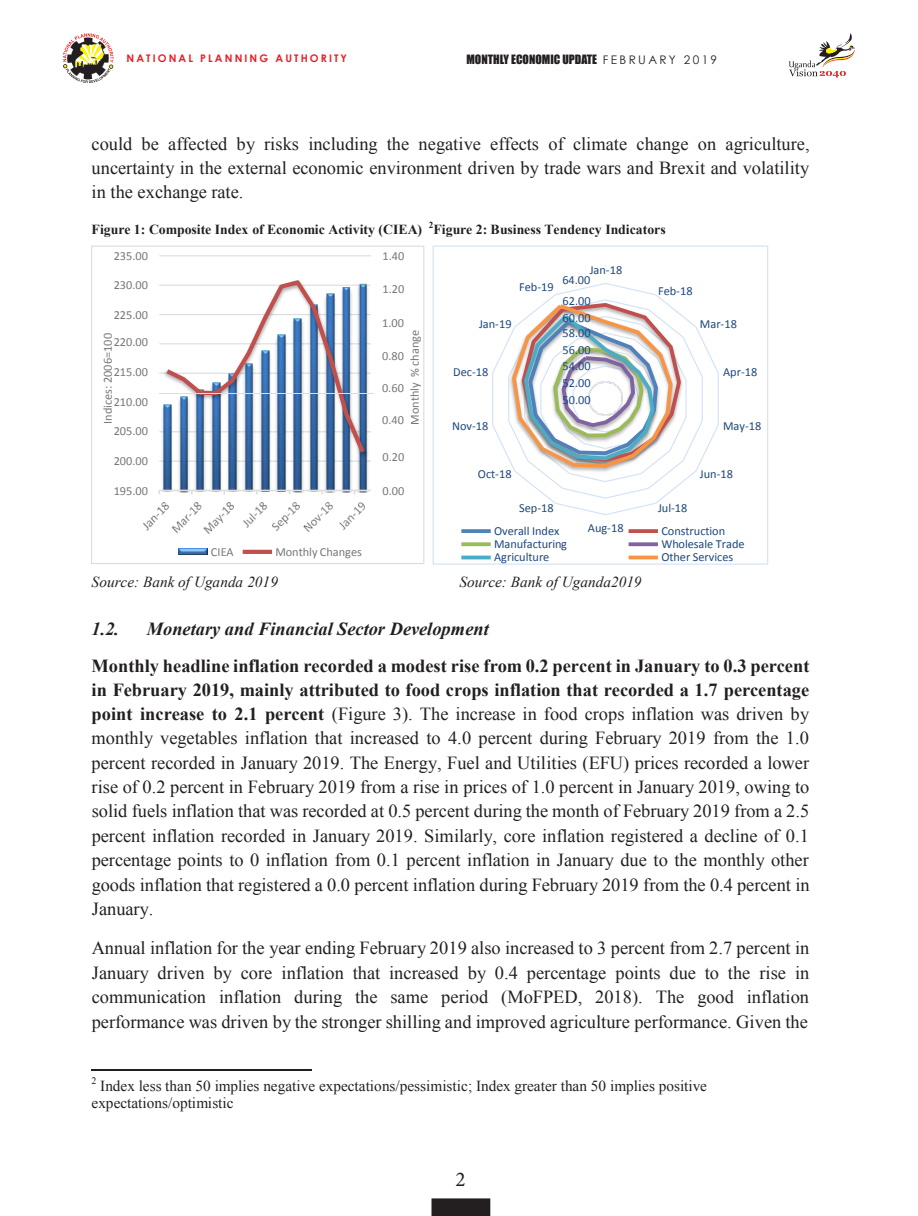
<style>
.page{position:relative;width:918px;height:1216px;background:#fff}
.page>*{position:absolute;margin:0;border:0;box-sizing:border-box;transform-origin:0 0}
.t1{font:21px "Minion Pro";color:#231f20}
.t2{font:18.38px/24.3px "Times New Roman";color:#231f20;text-align:justify}
.t3{font:700 18.38px/36.8px "Times New Roman";color:#231f20}
.t4{font:italic 700 18.38px "Times New Roman";color:#231f20}
.t5{font:15.22px/17.7px "Times New Roman";color:#231f20}
.t6{font:italic 15.22px "Times New Roman";letter-spacing:.005em;color:#231f20}
.t7{font:700 13.83px "Times New Roman";color:#231f20}
.t8{font:12.25px/13.1px "Calibri";color:#1e487c}
.t9{font:12.25px "Calibri";color:#75777a}
.t10{font:11.9px "Impact";color:#231f20}
.t11{font:700 10.5px "Century Gothic";letter-spacing:.2em;color:#ee1d23}
.t12{font:9.97px "Times New Roman";color:#231f20}
.s1{font-family:"Century Gothic"}
.s2{font-style:italic}
.s3{font-weight:700}
</style>
<div class="page">
<svg style="left:788px;top:33px;width:67px;height:45px"></svg>
<div style="left:432px;top:1199px;width:57px;height:15px;background:#231f20"></div>
<div style="left:431px;top:1198px;width:59px;height:17px;border:2px solid #231f20"></div>
<svg style="left:63px;top:33px;width:50px;height:50px"></svg>
<svg style="left:492px;top:287px;width:227px;height:228px"></svg>
<svg style="left:461px;top:529px;width:30px;height:4px"></svg>
<svg style="left:628px;top:529px;width:30px;height:4px"></svg>
<svg style="left:461px;top:542px;width:30px;height:4px"></svg>
<svg style="left:628px;top:542px;width:30px;height:4px"></svg>
<svg style="left:461px;top:555px;width:30px;height:4px"></svg>
<svg style="left:628px;top:555px;width:30px;height:4px"></svg>
<div style="left:432px;top:245px;width:336px;height:319px;border:1px solid #d3e2f4"></div>
<img style="left:519px;top:283px;width:104px;height:24px">
<img style="left:658px;top:287px;width:36px;height:10px">
<img style="left:492px;top:318px;width:21px;height:12px">
<img style="left:562px;top:311px;width:30px;height:95px">
<img style="left:700px;top:318px;width:19px;height:12px">
<img style="left:492px;top:468px;width:21px;height:12px">
<img style="left:700px;top:468px;width:19px;height:12px">
<img style="left:519px;top:501px;width:36px;height:13px">
<img style="left:658px;top:501px;width:31px;height:13px">
<img style="left:494px;top:562px;width:75px;height:2px">
<img style="left:661px;top:562px;width:86px;height:2px">
<hr style="left:92px;top:1069px;width:220px;height:1px;background:#231f20">
<hr style="left:159px;top:460px;width:212px;height:1px;background:#dcdddf">
<img style="left:159px;top:460px;width:16px;height:29px">
<img style="left:175px;top:460px;width:17px;height:32px">
<img style="left:192px;top:460px;width:16px;height:29px">
<img style="left:208px;top:460px;width:16px;height:32px">
<img style="left:224px;top:460px;width:16px;height:29px">
<img style="left:240px;top:460px;width:17px;height:32px">
<img style="left:257px;top:460px;width:16px;height:29px">
<img style="left:273px;top:460px;width:16px;height:29px">
<hr style="left:159px;top:314px;width:212px;height:1px;background:#dcdddf">
<img style="left:289px;top:460px;width:16px;height:32px">
<img style="left:305px;top:460px;width:17px;height:29px">
<img style="left:322px;top:460px;width:16px;height:32px">
<hr style="left:159px;top:284px;width:212px;height:2px;background:#dcdddf">
<img style="left:338px;top:460px;width:5px;height:32px">
<img style="left:164px;top:460px;width:7px;height:29px">
<img style="left:180px;top:460px;width:8px;height:29px">
<img style="left:196px;top:460px;width:8px;height:29px">
<img style="left:213px;top:460px;width:7px;height:29px">
<img style="left:229px;top:460px;width:7px;height:29px">
<img style="left:343px;top:460px;width:27px;height:32px">
<img style="left:245px;top:460px;width:8px;height:29px">
<img style="left:261px;top:460px;width:8px;height:29px">
<img style="left:278px;top:460px;width:7px;height:29px">
<img style="left:294px;top:460px;width:7px;height:29px">
<img style="left:310px;top:460px;width:8px;height:29px">
<img style="left:326px;top:460px;width:8px;height:29px">
<hr style="left:159px;top:489px;width:212px;height:2px;background:#dcdddf">
<img style="left:160px;top:284px;width:210px;height:176px">
<svg style="left:162px;top:280px;width:206px;height:177px"></svg>
<hr style="left:159px;top:255px;width:212px;height:1px;background:#dcdddf">
<img style="left:143px;top:502px;width:91px;height:31px">
<img style="left:243px;top:502px;width:121px;height:29px">
<img style="left:178px;top:548px;width:29px;height:7px">
<div style="left:243px;top:549px;width:29px;height:5px;background:#c0504d"></div>
<div style="left:91px;top:245px;width:333px;height:319px;border:1px solid #dcdddf"></div>
<img style="left:159px;top:317px;width:215px;height:121px">
<hr style="left:159px;top:393px;width:214px;height:1px;background:#dcdddf">
<img style="left:422px;top:328px;width:1px;height:98px">
<p class="t11" style="left:126px;top:51px;width:222px">NATIONAL PLANNING AUTHORITY</p>
<p class="t10" style="left:466px;top:50px;width:252px">MONTHLY ECONOMIC UPDATE <span class="s1">F E B R U A R Y 2 0 1 9</span></p>
<p class="t2" style="left:92px;top:131px;width:719px">could be affected by risks including the negative effects of climate change on agriculture, uncertainty in the external economic environment driven by trade wars and Brexit and volatility in the exchange rate.</p>
<p class="t7" style="left:92px;top:219px;width:575px">Figure 1: Composite Index of Economic Activity (CIEA) <sup>2</sup>Figure 2: Business Tendency Indicators</p>
<p class="t9" style="left:114px;top:247px;width:36px">235.00</p>
<p class="t9" style="left:382px;top:247px;width:23px">1.40</p>
<p class="t9" style="left:114px;top:277px;width:36px">230.00</p>
<p class="t9" style="left:382px;top:281px;width:23px">1.20</p>
<p class="t9" style="left:114px;top:306px;width:36px">225.00</p>
<p class="t9" style="left:382px;top:314px;width:23px">1.00</p>
<p class="t9" style="left:114px;top:334px;width:36px">220.00</p>
<p class="t9" style="left:382px;top:347px;width:23px">0.80</p>
<p class="t9" style="left:114px;top:363px;width:36px">215.00</p>
<p class="t9" style="left:382px;top:379px;width:23px">0.60</p>
<p class="t9" style="left:114px;top:393px;width:36px">210.00</p>
<p class="t9" style="left:382px;top:411px;width:23px">0.40</p>
<p class="t9" style="left:114px;top:422px;width:36px">205.00</p>
<p class="t9" style="left:114px;top:452px;width:36px">200.00</p>
<p class="t9" style="left:382px;top:448px;width:23px">0.20</p>
<p class="t9" style="left:114px;top:482px;width:36px">195.00</p>
<p class="t9" style="left:382px;top:482px;width:23px">0.00</p>
<p class="t9" style="left:99px;top:424px;width:92px;rotate:-90deg">Indices: 2006=100</p>
<p class="t9" style="left:406px;top:424px;width:96px;rotate:-90deg">Monthly % change</p>
<p class="t9" style="left:211px;top:543px;width:24px">CIEA</p>
<p class="t9" style="left:275px;top:543px;width:88px">Monthly Changes</p>
<p class="t8" style="left:590px;top:263px;width:34px">Jan-18</p>
<p class="t8" style="left:519px;top:280px;width:36px">Feb-19</p>
<p class="t8" style="left:562px;top:269px;width:30px;line-height:20.7px">64.00<br>62.00</p>
<p class="t8" style="left:658px;top:284px;width:36px">Feb-18</p>
<p class="t8" style="left:479px;top:317px;width:34px">Jan-19</p>
<p class="t8" style="left:562px;top:309px;width:30px;line-height:15.4px">60.00<br>58.00</p>
<p class="t8" style="left:562px;top:341px;width:30px;line-height:16.6px;text-align:justify">56.00<br>54.00<br>52.00<br>50.00</p>
<p class="t8" style="left:700px;top:317px;width:38px">Mar-18</p>
<p class="t8" style="left:453px;top:365px;width:37px">Dec-18</p>
<p class="t8" style="left:723px;top:365px;width:36px">Apr-18</p>
<p class="t8" style="left:452px;top:419px;width:38px">Nov-18</p>
<p class="t8" style="left:723px;top:419px;width:40px">May-18</p>
<p class="t8" style="left:478px;top:467px;width:35px">Oct-18</p>
<p class="t8" style="left:700px;top:467px;width:35px">Jun-18</p>
<p class="t8" style="left:519px;top:500px;width:36px">Sep-18</p>
<p class="t8" style="left:658px;top:500px;width:31px">Jul-18</p>
<p class="t8" style="left:494px;top:524px;width:74px">Overall Index<br>Manufacturing<br>Agriculture</p>
<p class="t8" style="left:588px;top:520px;width:37px">Aug-18</p>
<p class="t8" style="left:661px;top:524px;width:85px">Construction<br>Wholesale Trade<br>Other Services</p>
<p class="t6" style="left:92px;top:572px;width:188px">Source: Bank of Uganda 2019</p>
<p class="t6" style="left:459px;top:572px;width:184px">Source: Bank of Uganda2019</p>
<p class="t4" style="left:92px;top:616px;width:29px">1.2.</p>
<p class="t3" style="left:92px;top:610px;width:719px;text-indent:55px"><span class="s2">Monetary and Financial Sector Development<br></span>Monthly headline inflation recorded a modest rise from 0.2 percent in January to 0.3 percent</p>
<p class="t2" style="left:92px;top:677px;width:719px"><span class="s3">in February 2019, mainly attributed to food crops inflation that recorded a 1.7 percentage point increase to 2.1 percent</span> (Figure 3). The increase in food crops inflation was driven by monthly vegetables inflation that increased to 4.0 percent during February 2019 from the 1.0 percent recorded in January 2019. The Energy, Fuel and Utilities (EFU) prices recorded a lower rise of 0.2 percent in February 2019 from a rise in prices of 1.0 percent in January 2019, owing to solid fuels inflation that was recorded at 0.5 percent during the month of February 2019 from a 2.5 percent inflation recorded in January 2019. Similarly, core inflation registered a decline of 0.1 percentage points to 0 inflation from 0.1 percent inflation in January due to the monthly other goods inflation that registered a 0.0 percent inflation during February 2019 from the 0.4 percent in January.</p>
<p class="t2" style="left:92px;top:935px;width:719px">Annual inflation for the year ending February 2019 also increased to 3 percent from 2.7 percent in January driven by core inflation that increased by 0.4 percentage points due to the rise in communication inflation during the same period (MoFPED, 2018). The good inflation performance was driven by the stronger shilling and improved agriculture performance. Given the</p>
<p class="t12" style="left:92px;top:1073px;width:6px">2</p>
<p class="t5" style="left:92px;top:1076px;width:617px;text-indent:9px">Index less than 50 implies negative expectations/pessimistic; Index greater than 50 implies positive expectations/optimistic</p>
<p class="t1" style="left:455px;top:1164px;width:12px">2</p>
</div>
